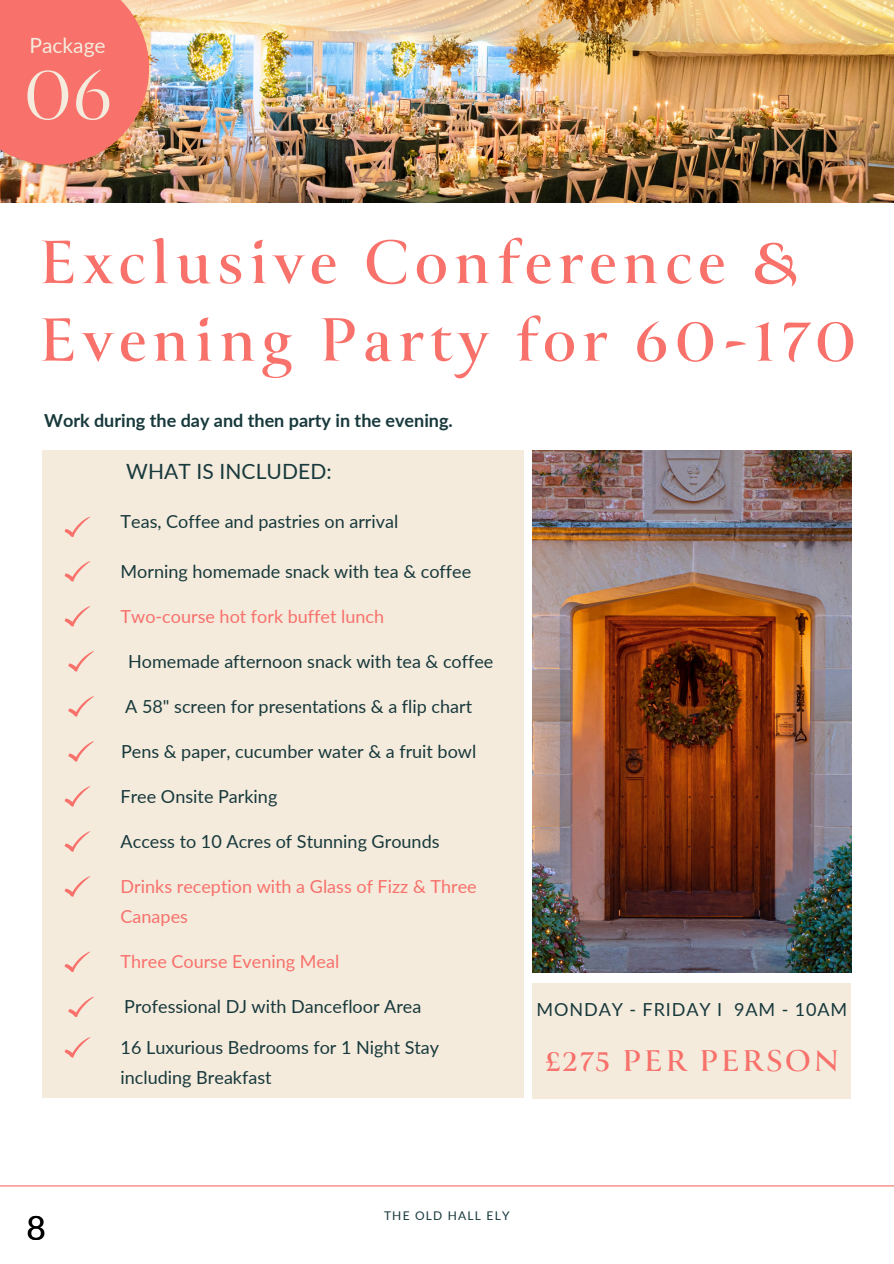
<style>
.page{position:relative;width:894px;height:1264px;background:#fff}
.page>*{position:absolute;margin:0;border:0;box-sizing:border-box;transform-origin:0 0}
.t1{font:84px "Canto Pen";color:#f4ebdd}
.t2{font:700 67.5px/77.7px "Canto Pen";letter-spacing:.09em;color:#f8716b}
.t3{font:33.45px "Lato";color:#000}
.t4{font:700 33px "Canto Pen";letter-spacing:.08em;color:#f8716b}
.t5{font:21px "Lato";letter-spacing:.005em;color:#18393c}
.t6{font:21px "Lato";color:#f4ebdd}
.t7{font:18px/30.3px "Lato";color:#18393c}
.t8{font:18px/30.3px "Lato";color:#f8716b}
.t9{font:700 18px "Lato";color:#18393c}
.t10{font:18px "Lato";letter-spacing:.05em;color:#18393c}
.t11{font:12px "Lato";letter-spacing:.1em;color:#18393c}
</style>
<div class="page">
<img style="left:532px;top:450px;width:319px;height:522px">
<div style="left:42px;top:450px;width:481px;height:647px;background:#f4ebdd"></div>
<img style="left:0;top:0;width:893px;height:202px">
<hr style="left:0;top:1185px;width:893px;height:1px;background:#f8716b">
<div style="left:532px;top:982px;width:318px;height:116px;background:#f4ebdd"></div>
<div style="left:0;top:0;width:149px;height:165px;background:#f8716b"></div>
<svg style="left:65px;top:516px;width:25px;height:21px"></svg>
<svg style="left:65px;top:561px;width:25px;height:20px"></svg>
<svg style="left:65px;top:606px;width:25px;height:20px"></svg>
<svg style="left:68px;top:651px;width:26px;height:20px"></svg>
<svg style="left:68px;top:696px;width:26px;height:20px"></svg>
<svg style="left:68px;top:741px;width:26px;height:20px"></svg>
<svg style="left:65px;top:786px;width:25px;height:20px"></svg>
<svg style="left:65px;top:831px;width:25px;height:20px"></svg>
<svg style="left:65px;top:876px;width:25px;height:20px"></svg>
<svg style="left:65px;top:951px;width:25px;height:20px"></svg>
<svg style="left:68px;top:996px;width:26px;height:20px"></svg>
<svg style="left:65px;top:1037px;width:25px;height:20px"></svg>
<p class="t6" style="left:29px;top:33px;width:78px">Package</p>
<p class="t1" style="left:23px;top:50px;width:90px">06</p>
<p class="t2" style="left:38px;top:225px;width:819px">Exclusive Conference &amp;<br>Evening Party for 60-170</p>
<p class="t9" style="left:44px;top:409px;width:410px">Work during the day and then party in the evening.</p>
<p class="t5" style="left:126px;top:458px;width:207px">WHAT IS INCLUDED:</p>
<h3 class="t3" style="left:27px;top:1206px;width:21px">8</h3>
<p class="t7" style="left:120px;top:506px;width:279px">Teas, Coffee and pastries on arrival</p>
<h4 class="t7" style="left:120px;top:555px;width:352px">Morning homemade snack with tea &amp; coffee</h4>
<p class="t8" style="left:120px;top:600px;width:265px">Two-course hot fork buffet lunch</p>
<h1 class="t7" style="left:128px;top:645px;width:367px">Homemade afternoon snack with tea &amp; coffee</h1>
<h6 class="t7" style="left:125px;top:690px;width:348px">A 58" screen for presentations &amp; a flip chart</h6>
<h3 class="t7" style="left:121px;top:735px;width:356px">Pens &amp; paper, cucumber water &amp; a fruit bowl</h3>
<p class="t7" style="left:120px;top:780px;width:158px">Free Onsite Parking</p>
<p class="t7" style="left:120px;top:825px;width:320px">Access to 10 Acres of Stunning Grounds</p>
<p class="t8" style="left:120px;top:870px;width:357px">Drinks reception with a Glass of Fizz &amp; Three<br>Canapes</p>
<p class="t8" style="left:120px;top:946px;width:220px">Three Course Evening Meal</p>
<p class="t7" style="left:124px;top:991px;width:298px">Professional DJ with Dancefloor Area</p>
<p class="t7" style="left:120px;top:1031px;width:320px">16 Luxurious Bedrooms for 1 Night Stay including Breakfast</p>
<p class="t10" style="left:536px;top:998px;width:312px">MONDAY - FRIDAY I 9AM - 10AM</p>
<p class="t4" style="left:544px;top:1044px;width:296px">£275 PER PERSON</p>
<p class="t11" style="left:384px;top:1208px;width:127px">THE OLD HALL ELY</p>
</div>
